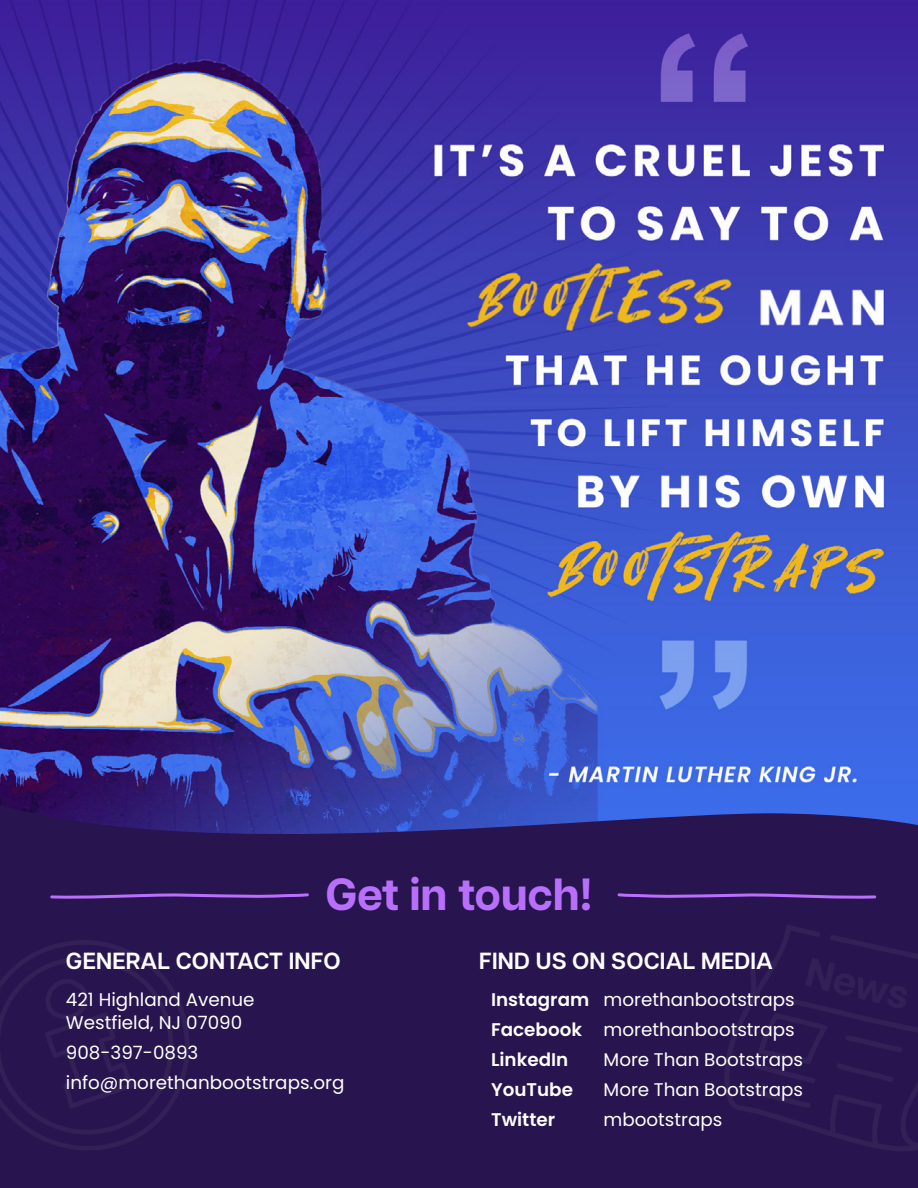
<style>
.page{position:relative;width:918px;height:1188px;background:#fff}
.page>*{position:absolute;margin:0;border:0;box-sizing:border-box;transform-origin:0 0}
.Smallest_section_titles_24pt{font:700 45px "Articulat CF";color:#b870fc}
.Section_Subhead_16pt{font:600 23.25px "Articulat CF";letter-spacing:.01em;color:#fff}
.t1{font:18.3px/22.5px "Poppins";color:#fff}
.t2{font:600 18.3px "Poppins";color:#fff}
.s1{font-weight:600}
</style>
<div class="page">
<img style="left:0;top:0;width:918px;height:801px">
<svg style="left:0;top:801px;width:918px;height:387px;background:#291755"></svg>
<svg style="left:724px;top:925px;width:194px;height:227px;background:#29154f"></svg>
<svg style="left:754px;top:1089px;width:57px;height:19px"></svg>
<svg style="left:754px;top:953px;width:164px;height:130px;background:#29154f"></svg>
<svg style="left:0;top:938px;width:202px;height:223px;background:#28154e"></svg>
<svg style="left:0;top:954px;width:184px;height:194px;background:#29164f"></svg>
<svg style="left:616px;top:892px;width:262px;height:8px;background:#5d358e"></svg>
<svg style="left:49px;top:892px;width:262px;height:8px;background:#5d358e"></svg>
<p class="Smallest_section_titles_24pt" style="left:325px;top:861px;width:269px">Get in touch!</p>
<p class="Section_Subhead_16pt" style="left:66px;top:944px;width:276px">GENERAL CONTACT INFO</p>
<p class="t1" style="left:66px;top:989px;width:190px">421 Highland Avenue<br>Westfield, NJ 07090</p>
<p class="t1" style="left:66px;top:1041px;width:134px">908-397-0893</p>
<p class="t1" style="left:66px;top:1071px;width:280px">info@morethanbootstraps.org</p>
<p class="Section_Subhead_16pt" style="left:479px;top:944px;width:295px">FIND US ON SOCIAL MEDIA</p>
<p class="t1" style="left:491px;top:989px;width:305px"><span class="s1">Instagram</span> morethanbootstraps</p>
<p class="t1" style="left:491px;top:1019px;width:305px"><span class="s1">Facebook</span> morethanbootstraps</p>
<p class="t2" style="left:491px;top:1049px;width:79px">LinkedIn</p>
<p class="t1" style="left:604px;top:1049px;width:201px">More Than Bootstraps</p>
<p class="t2" style="left:491px;top:1079px;width:83px">YouTube</p>
<p class="t1" style="left:604px;top:1079px;width:201px">More Than Bootstraps</p>
<p class="t2" style="left:491px;top:1109px;width:66px">Twitter</p>
<p class="t1" style="left:604px;top:1109px;width:120px">mbootstraps</p>
</div>
